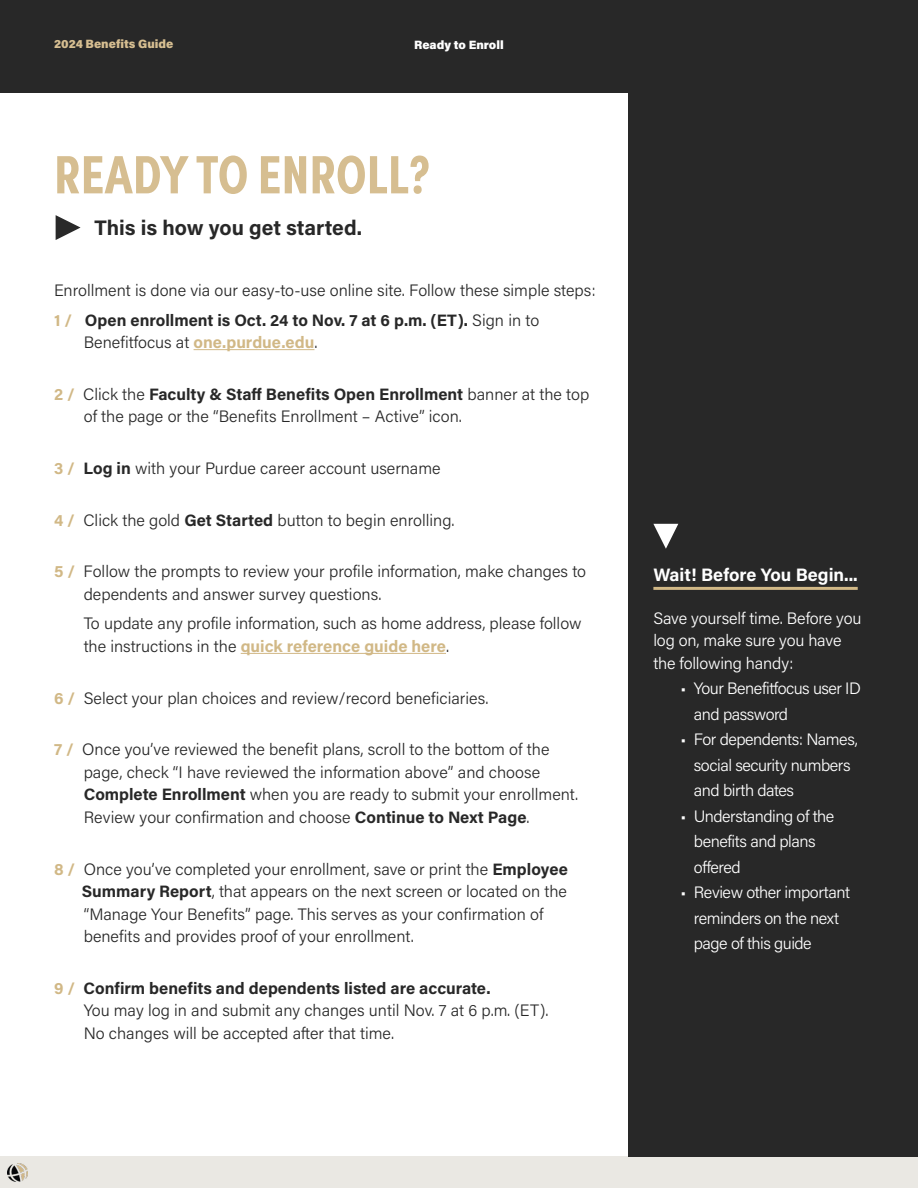
<style>
.page{position:relative;width:918px;height:1188px;background:#fff}
.page>*{position:absolute;margin:0;border:0;box-sizing:border-box;transform-origin:0 0}
.t1{font:700 54px "Sofia Pro Condensed";letter-spacing:.01em;color:#d6be91}
.t2{font:700 21px "Acumin Pro";color:#282828}
.t3{font:700 18px "Acumin Pro";color:#fff}
.t4{font:300 16.5px/22.5px "Acumin Pro";color:#282828}
.t5{font:300 16.5px/25.5px "Acumin Pro";letter-spacing:-.03em;color:#fff}
.t6{font:300 16.5px/22.5px "Acumin Pro";letter-spacing:-.01em;color:#fff}
.t7{font:900 12px "Acumin Pro";color:#d6be91}
.t8{font:900 12px "Acumin Pro";color:#fff}
.s1{font-weight:700;color:#d1b886}
.s2{font-weight:700}
</style>
<div class="page">
<div style="left:0;top:0;width:918px;height:93px;background:#282828"></div>
<div style="left:0;top:1157px;width:918px;height:31px;background:#eae8e3"></div>
<img style="left:8px;top:1163px;width:20px;height:19px">
<svg style="left:56px;top:215px;width:25px;height:25px"></svg>
<hr style="left:194px;top:349px;width:120px;height:1px;background:#d1b886">
<hr style="left:241px;top:653px;width:205px;height:1px;background:#d1b886">
<div style="left:628px;top:82px;width:290px;height:1075px;background:#282828"></div>
<hr style="left:653px;top:587px;width:205px;height:3px;background:#d1b886">
<svg style="left:653px;top:524px;width:25px;height:25px"></svg>
<p class="t7" style="left:54px;top:36px;width:121px">2024 Benefits Guide</p>
<p class="t8" style="left:414px;top:37px;width:91px">Ready to Enroll</p>
<h1 class="t1" style="left:54px;top:133px;width:377px">READY TO ENROLL?</h1>
<p class="t2" style="left:94px;top:213px;width:269px">This is how you get started.</p>
<p class="t4" style="left:54px;top:275px;width:543px;line-height:29.2px">Enrollment is done via our easy-to-use online site. Follow these simple steps:<br><span class="s1">1 /</span> <span class="s2">Open enrollment is Oct. 24 to Nov. 7 at 6 p.m. (ET).</span> Sign in to</p>
<p class="t4" style="left:84px;top:330px;width:235px">Benefitfocus at <span class="s1">one.purdue.edu</span>.</p>
<p class="t4" style="left:84px;top:382px;width:507px;text-indent:-30px"><span class="s1">2 /</span> Click the <span class="s2">Faculty &amp; Staff Benefits Open Enrollment</span> banner at the top of the page or the “Benefits Enrollment – Active” icon.</p>
<p class="t4" style="left:54px;top:456px;width:388px"><span class="s1">3 /</span> <span class="s2">Log in</span> with your Purdue career account username</p>
<p class="t4" style="left:54px;top:508px;width:402px"><span class="s1">4 /</span> Click the gold <span class="s2">Get Started</span> button to begin enrolling.</p>
<p class="t4" style="left:84px;top:560px;width:504px;text-indent:-30px"><span class="s1">5 /</span> Follow the prompts to review your profile information, make changes to dependents and answer survey questions.</p>
<p class="t4" style="left:84px;top:612px;width:499px">To update any profile information, such as home address, please follow the instructions in the <span class="s1">quick reference guide here</span>.</p>
<p class="t4" style="left:54px;top:686px;width:436px"><span class="s1">6 /</span> Select your plan choices and review/record beneficiaries.</p>
<p class="t4" style="left:84px;top:738px;width:496px;text-indent:-30px"><span class="s1">7 /</span> Once you’ve reviewed the benefit plans, scroll to the bottom of the page, check “I have reviewed the information above” and choose <span class="s2">Complete Enrollment</span> when you are ready to submit your enrollment.<br>Review your confirmation and choose <span class="s2">Continue to Next Page</span>.</p>
<p class="t4" style="left:82px;top:857px;width:487px;text-indent:-28px"><span class="s1">8 /</span> Once you’ve completed your enrollment, save or print the <span class="s2">Employee Summary Report</span>, that appears on the next screen or located on the “Manage Your Benefits” page. This serves as your confirmation of benefits and provides proof of your enrollment.</p>
<p class="t4" style="left:84px;top:976px;width:466px;text-indent:-30px"><span class="s1">9 /</span> <span class="s2">Confirm benefits and dependents listed are accurate.<br></span>You may log in and submit any changes until Nov. 7 at 6 p.m. (ET).<br>No changes will be accepted after that time.</p>
<p class="t3" style="left:653px;top:562px;width:206px">Wait! Before You Begin...</p>
<p class="t6" style="left:653px;top:606px;width:210px">Save yourself time. Before you log on, make sure you have the following handy:</p>
<p class="t5" style="left:694px;top:675px;width:169px;text-indent:-13px">• Your Benefitfocus user ID and password</p>
<p class="t5" style="left:694px;top:726px;width:165px;text-indent:-13px">• For dependents: Names, social security numbers and birth dates</p>
<p class="t5" style="left:694px;top:802px;width:142px;text-indent:-13px">• Understanding of the benefits and plans offered</p>
<p class="t5" style="left:694px;top:879px;width:158px;text-indent:-13px">• Review other important reminders on the next page of this guide</p>
</div>
